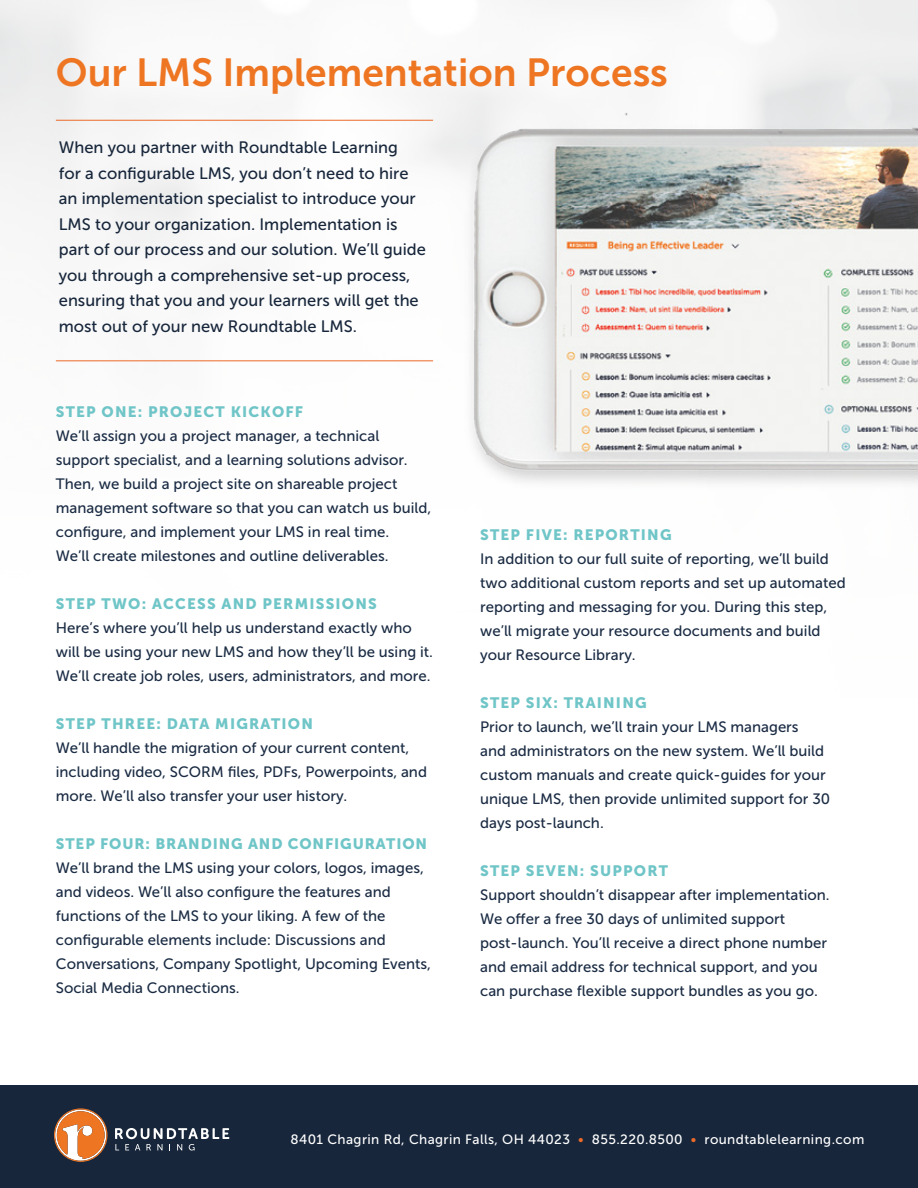
<style>
.page{position:relative;width:918px;height:1188px;background:#fff}
.page>*{position:absolute;margin:0;border:0;box-sizing:border-box;transform-origin:0 0}
.t1{font:39px "Museo Sans 700";color:#ee7623}
.t2{font:16.5px/25.5px "Museo Sans 500";color:#17263b}
.t3{font:15px/24px "Museo Sans 500";color:#1a2b43}
.t4{font:15px "Museo Sans 900";letter-spacing:.08em;color:#6fc5c7}
.t5{font:15px "Museo Sans 900";letter-spacing:.06em;color:#6fc5c7}
.t6{font:13.5px "Museo Sans 500";letter-spacing:.03em;color:#fff}
.s1{color:#eb6b29}
</style>
<div class="page">
<div style="left:0;top:1085px;width:918px;height:103px;background:#17263b"></div>
<svg style="left:54px;top:1108px;width:53px;height:54px"></svg>
<svg style="left:115px;top:1128px;width:114px;height:23px"></svg>
<hr style="left:56px;top:120px;width:377px;height:1px;background:#eb6b29">
<hr style="left:56px;top:360px;width:377px;height:1px;background:#eb6b29">
<img style="left:442px;top:89px;width:476px;height:401px">
<h1 class="t1" style="left:56px;top:51px;width:614px">Our LMS Implementation Process</h1>
<p class="t2" style="left:59px;top:135px;width:369px">When you partner with Roundtable Learning<br>for a configurable LMS, you don’t need to hire an implementation specialist to introduce your LMS to your organization. Implementation is part of our process and our solution. We’ll guide you through a comprehensive set-up process, ensuring that you and your learners will get the most out of your new Roundtable LMS.</p>
<p class="t4" style="left:56px;top:403px;width:249px">STEP ONE: PROJECT KICKOFF</p>
<p class="t3" style="left:56px;top:424px;width:377px">We’ll assign you a project manager, a technical support specialist, and a learning solutions advisor.<br>Then, we build a project site on shareable project management software so that you can watch us build, configure, and implement your LMS in real time.<br>We’ll create milestones and outline deliverables.</p>
<p class="t4" style="left:56px;top:595px;width:323px">STEP TWO: ACCESS AND PERMISSIONS</p>
<p class="t3" style="left:56px;top:616px;width:379px">Here’s where you’ll help us understand exactly who will be using your new LMS and how they’ll be using it.<br>We’ll create job roles, users, administrators, and more.</p>
<p class="t4" style="left:56px;top:715px;width:259px">STEP THREE: DATA MIGRATION</p>
<p class="t3" style="left:56px;top:736px;width:373px">We’ll handle the migration of your current content, including video, SCORM files, PDFs, Powerpoints, and more. We’ll also transfer your user history.</p>
<p class="t5" style="left:56px;top:835px;width:373px">STEP FOUR: BRANDING AND CONFIGURATION</p>
<p class="t3" style="left:56px;top:856px;width:377px">We’ll brand the LMS using your colors, logos, images, and videos. We’ll also configure the features and functions of the LMS to your liking. A few of the configurable elements include: Discussions and Conversations, Company Spotlight, Upcoming Events, Social Media Connections.</p>
<p class="t4" style="left:480px;top:526px;width:193px">STEP FIVE: REPORTING</p>
<p class="t3" style="left:480px;top:547px;width:367px">In addition to our full suite of reporting, we’ll build two additional custom reports and set up automated reporting and messaging for you. During this step, we’ll migrate your resource documents and build your Resource Library.</p>
<p class="t4" style="left:480px;top:694px;width:168px">STEP SIX: TRAINING</p>
<p class="t3" style="left:480px;top:715px;width:352px">Prior to launch, we’ll train your LMS managers<br>and administrators on the new system. We’ll build custom manuals and create quick-guides for your unique LMS, then provide unlimited support for 30 days post-launch.</p>
<p class="t4" style="left:480px;top:862px;width:190px">STEP SEVEN: SUPPORT</p>
<p class="t3" style="left:480px;top:883px;width:351px">Support shouldn’t disappear after implementation.<br>We offer a free 30 days of unlimited support post-launch. You’ll receive a direct phone number and email address for technical support, and you can purchase flexible support bundles as you go.</p>
<p class="t6" style="left:291px;top:1132px;width:575px">8401 Chagrin Rd, Chagrin Falls, OH 44023 <span class="s1">•</span> 855.220.8500 <span class="s1">•</span> roundtablelearning.com</p>
</div>
